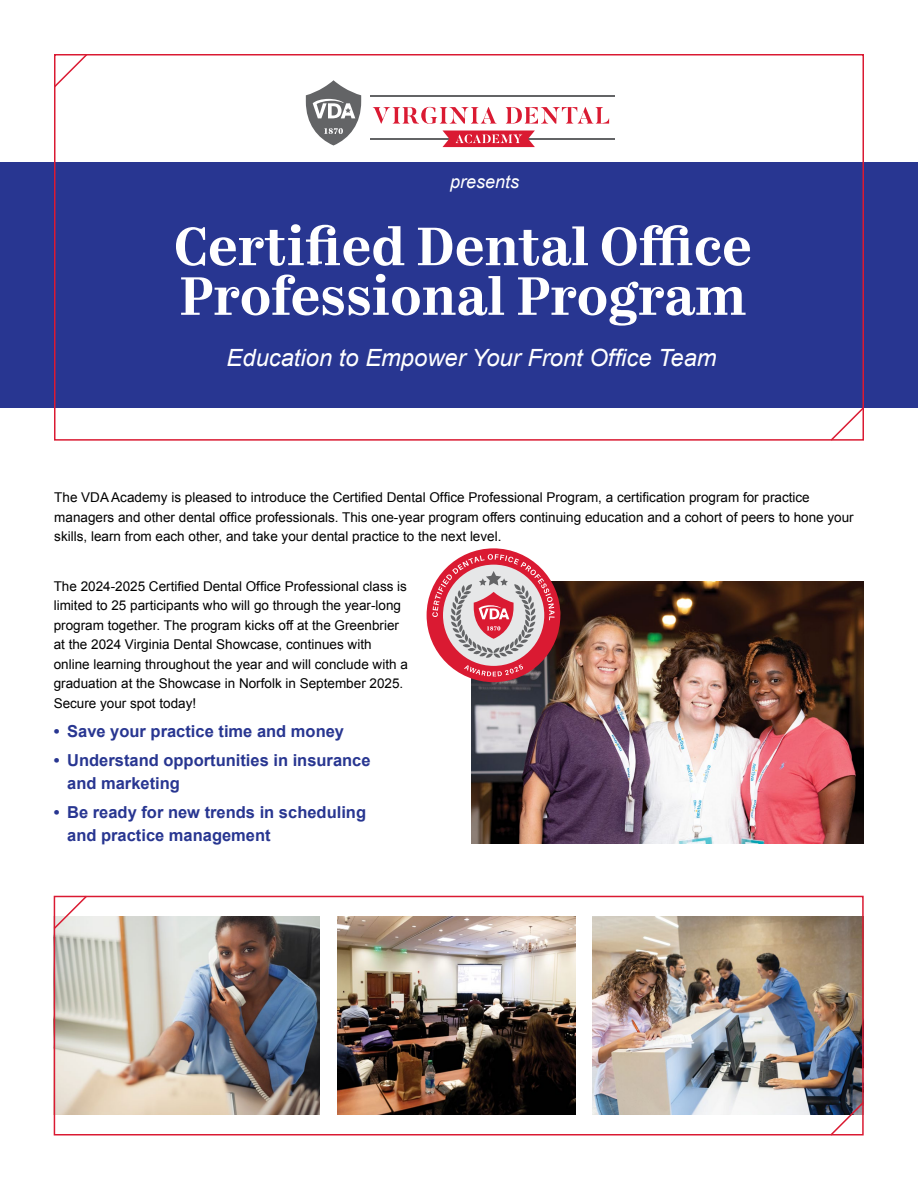
<style>
.page{position:relative;width:918px;height:1188px;background:#fff}
.page>*{position:absolute;margin:0;border:0;box-sizing:border-box;transform-origin:0 0}
.t1{font:600 54px/49.7px "Mort Modern 26 Text";color:#fff}
.t2{font:italic 23.7px "Arial";color:#fff}
.t3{font:italic 18px "Arial";color:#fff}
.t4{font:700 16.5px/22.5px "Arial";color:#283691}
.t5{font:13.5px/19.5px "Arial";color:#000}
</style>
<div class="page">
<img style="left:57px;top:917px;width:263px;height:198px">
<img style="left:337px;top:917px;width:239px;height:198px">
<img style="left:592px;top:917px;width:269px;height:198px">
<div style="left:54px;top:896px;width:810px;height:240px;border:2px solid #da1a32"></div>
<div style="left:0;top:162px;width:918px;height:246px;background:#283691"></div>
<div style="left:54px;top:54px;width:810px;height:387px;border:2px solid #da1a32"></div>
<svg style="left:506px;top:107px;width:103px;height:17px"></svg>
<svg style="left:373px;top:107px;width:124px;height:17px"></svg>
<svg style="left:306px;top:80px;width:55px;height:65px"></svg>
<hr style="left:371px;top:95px;width:244px;height:2px;background:#636466">
<hr style="left:371px;top:138px;width:244px;height:1px;background:#636466">
<svg style="left:443px;top:131px;width:92px;height:16px"></svg>
<svg style="left:829px;top:406px;width:35px;height:35px"></svg>
<svg style="left:54px;top:54px;width:35px;height:35px"></svg>
<img style="left:472px;top:581px;width:392px;height:262px">
<div style="left:427px;top:548px;width:133px;height:134px;background:#da1a32;border-radius:50%"></div>
<div style="left:443px;top:565px;width:101px;height:101px;background:#e6e7e8;border-radius:50%"></div>
<svg style="left:432px;top:554px;width:123px;height:104px"></svg>
<svg style="left:464px;top:664px;width:59px;height:12px"></svg>
<svg style="left:53px;top:895px;width:36px;height:36px"></svg>
<svg style="left:829px;top:1101px;width:35px;height:35px"></svg>
<h3 class="t3" style="left:450px;top:170px;width:71px">presents</h3>
<h1 class="t1" style="left:174px;top:221px;width:580px">Certified Dental Office<br>Professional Program</h1>
<h2 class="t2" style="left:227px;top:342px;width:492px">Education to Empower Your Front Office Team</h2>
<p class="t5" style="left:54px;top:488px;width:801px">The VDA Academy is pleased to introduce the Certified Dental Office Professional Program, a certification program for practice managers and other dental office professionals. This one-year program offers continuing education and a cohort of peers to hone your skills, learn from each other, and take your dental practice to the next level.</p>
<p class="t5" style="left:54px;top:577px;width:356px">The 2024-2025 Certified Dental Office Professional class is limited to 25 participants who will go through the year-long program together. The program kicks off at the Greenbrier at the 2024 Virginia Dental Showcase, continues with online learning throughout the year and will conclude with a graduation at the Showcase in Norfolk in September 2025.<br>Secure your spot today!</p>
<p class="t4" style="left:54px;top:721px;width:292px">• Save your practice time and money</p>
<p class="t4" style="left:67px;top:750px;width:305px;text-indent:-13px">• Understand opportunities in insurance and marketing</p>
<p class="t4" style="left:67px;top:802px;width:300px;text-indent:-13px">• Be ready for new trends in scheduling and practice management</p>
</div>
